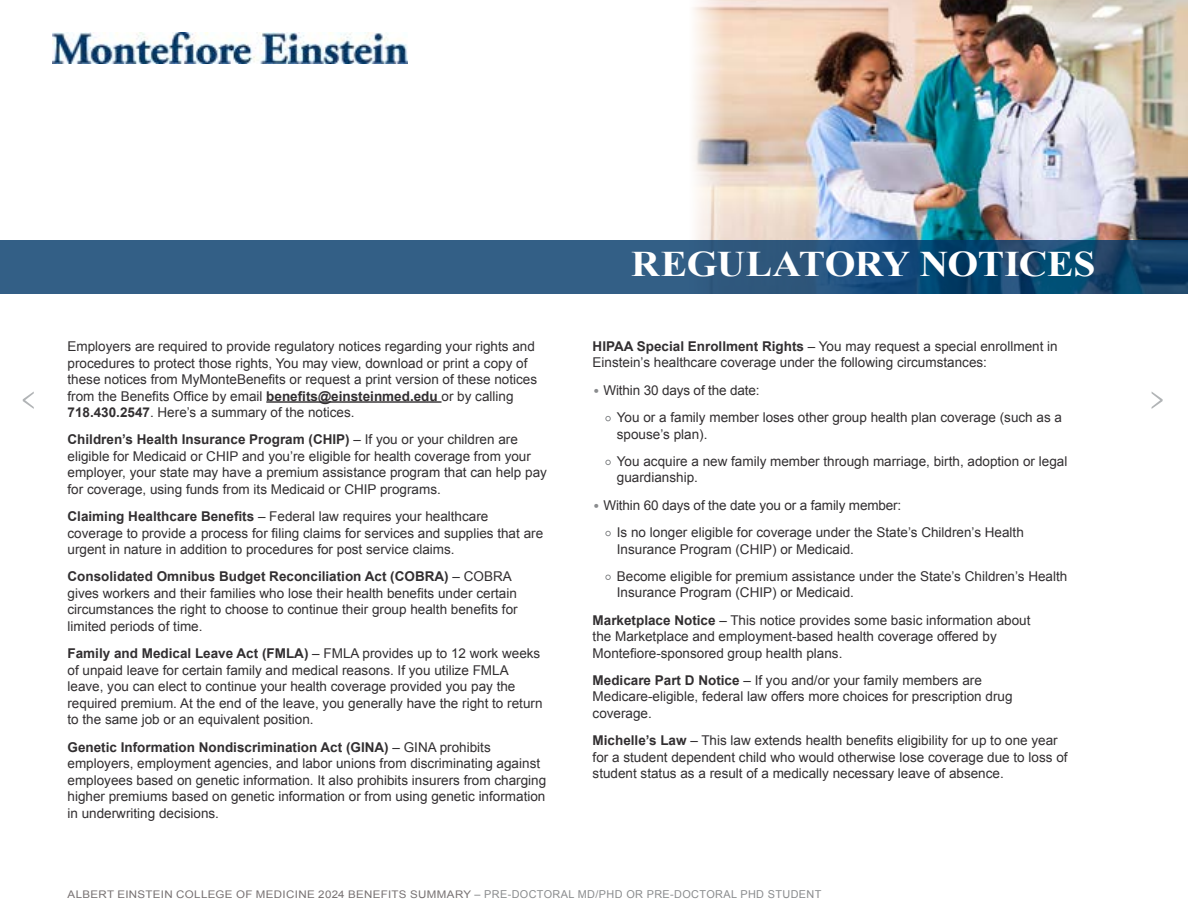
<style>
.page{position:relative;width:1188px;height:918px;background:#fff}
.page>*{position:absolute;margin:0;border:0;box-sizing:border-box;transform-origin:0 0}
.t1{font:700 36px "Times New Roman";letter-spacing:-.015em;color:#fff;scale:1.1 1}
.t2{font:13.5px/16.5px "Arial";color:#322f31}
.t3{font:10.5px "Arial";letter-spacing:.03em;color:#777172;scale:1.1 1}
.s1{font-weight:700}
.s2{font-family:"Lato";font-weight:300;color:#8a8c8e}
.s3{font-family:"Lato";font-size:12px;color:#8a8c8e}
.s4{font-size:10.8px;color:#8a8c8e}
</style>
<div class="page">
<svg style="left:23px;top:392px;width:11px;height:17px"></svg>
<svg style="left:1152px;top:392px;width:11px;height:17px"></svg>
<img style="left:1047px;top:0;width:141px;height:240px">
<img style="left:407px;top:0;width:640px;height:240px">
<img style="left:52px;top:32px;width:355px;height:32px">
<hr style="left:266px;top:401px;width:176px;height:2px;background:#322f31">
<svg style="left:0;top:240px;width:1188px;height:54px;background:#28567e"></svg>
<p class="t2" style="left:68px;top:338px;width:471px">Employers are required to provide regulatory notices regarding your rights and procedures to protect those rights, You may view, download or print a copy of these notices from MyMonteBenefits or request a print version of these notices from the Benefits Office by email <span class="s1">benefits@einsteinmed.edu</span> or by calling <span class="s1">718.430.2547</span>. Here’s a summary of the notices.</p>
<p class="t2" style="left:68px;top:432px;width:481px"><span class="s1">Children’s Health Insurance Program (CHIP)</span> – If you or your children are eligible for Medicaid or CHIP and you’re eligible for health coverage from your employer, your state may have a premium assistance program that can help pay for coverage, using funds from its Medicaid or CHIP programs.</p>
<p class="t2" style="left:68px;top:508px;width:477px"><span class="s1">Claiming Healthcare Benefits</span> – Federal law requires your healthcare coverage to provide a process for filing claims for services and supplies that are urgent in nature in addition to procedures for post service claims.</p>
<p class="t2" style="left:68px;top:569px;width:452px"><span class="s1">Consolidated Omnibus Budget Reconciliation Act (COBRA)</span> – COBRA gives workers and their families who lose their health benefits under certain circumstances the right to choose to continue their group health benefits for limited periods of time.</p>
<p class="t2" style="left:68px;top:645px;width:477px"><span class="s1">Family and Medical Leave Act (FMLA)</span> – FMLA provides up to 12 work weeks of unpaid leave for certain family and medical reasons. If you utilize FMLA leave, you can elect to continue your health coverage provided you pay the required premium. At the end of the leave, you generally have the right to return to the same job or an equivalent position.</p>
<p class="t2" style="left:68px;top:739px;width:480px"><span class="s1">Genetic Information Nondiscrimination Act (GINA)</span> – GINA prohibits employers, employment agencies, and labor unions from discriminating against employees based on genetic information. It also prohibits insurers from charging higher premiums based on genetic information or from using genetic information in underwriting decisions.</p>
<h1 class="t1" style="left:631px;top:239px;width:424px">REGULATORY NOTICES</h1>
<p class="t2" style="left:593px;top:338px;width:467px"><span class="s1">HIPAA Special Enrollment Rights</span> – You may request a special enrollment in<br>Einstein’s healthcare coverage under the following circumstances:</p>
<p class="t2" style="left:593px;top:382px;width:169px"><span class="s2">•</span> Within 30 days of the date:</p>
<p class="t2" style="left:617px;top:409px;width:447px;text-indent:-12px"><span class="s3">•</span> You or a family member loses other group health plan coverage (such as a spouse’s plan).</p>
<p class="t2" style="left:617px;top:453px;width:452px;text-indent:-12px"><span class="s3">•</span> You acquire a new family member through marriage, birth, adoption or legal guardianship.</p>
<p class="t2" style="left:593px;top:497px;width:310px"><span class="s2">•</span> Within 60 days of the date you or a family member:</p>
<p class="t2" style="left:617px;top:524px;width:408px;text-indent:-12px"><span class="s3">•</span> Is no longer eligible for coverage under the State’s Children’s Health<br>Insurance Program (CHIP) or Medicaid.</p>
<p class="t2" style="left:617px;top:568px;width:452px;text-indent:-12px"><span class="s3">•</span> Become eligible for premium assistance under the State’s Children’s Health<br>Insurance Program (CHIP) or Medicaid.</p>
<p class="t2" style="left:593px;top:612px;width:439px"><span class="s1">Marketplace Notice</span> – This notice provides some basic information about the Marketplace and employment-based health coverage offered by<br>Montefiore-sponsored group health plans.</p>
<p class="t2" style="left:593px;top:672px;width:421px"><span class="s1">Medicare Part D Notice</span> – If you and/or your family members are<br>Medicare-eligible, federal law offers more choices for prescription drug coverage.</p>
<p class="t2" style="left:593px;top:732px;width:476px"><span class="s1">Michelle’s Law</span> – This law extends health benefits eligibility for up to one year for a student dependent child who would otherwise lose coverage due to loss of student status as a result of a medically necessary leave of absence.</p>
<p class="t3" style="left:68px;top:887px;width:687px">ALBERT EINSTEIN COLLEGE OF MEDICINE 2024 BENEFITS SUMMARY <span class="s4">– PRE-DOCTORAL MD/PHD OR PRE-DOCTORAL PHD STUDENT</span></p>
</div>
